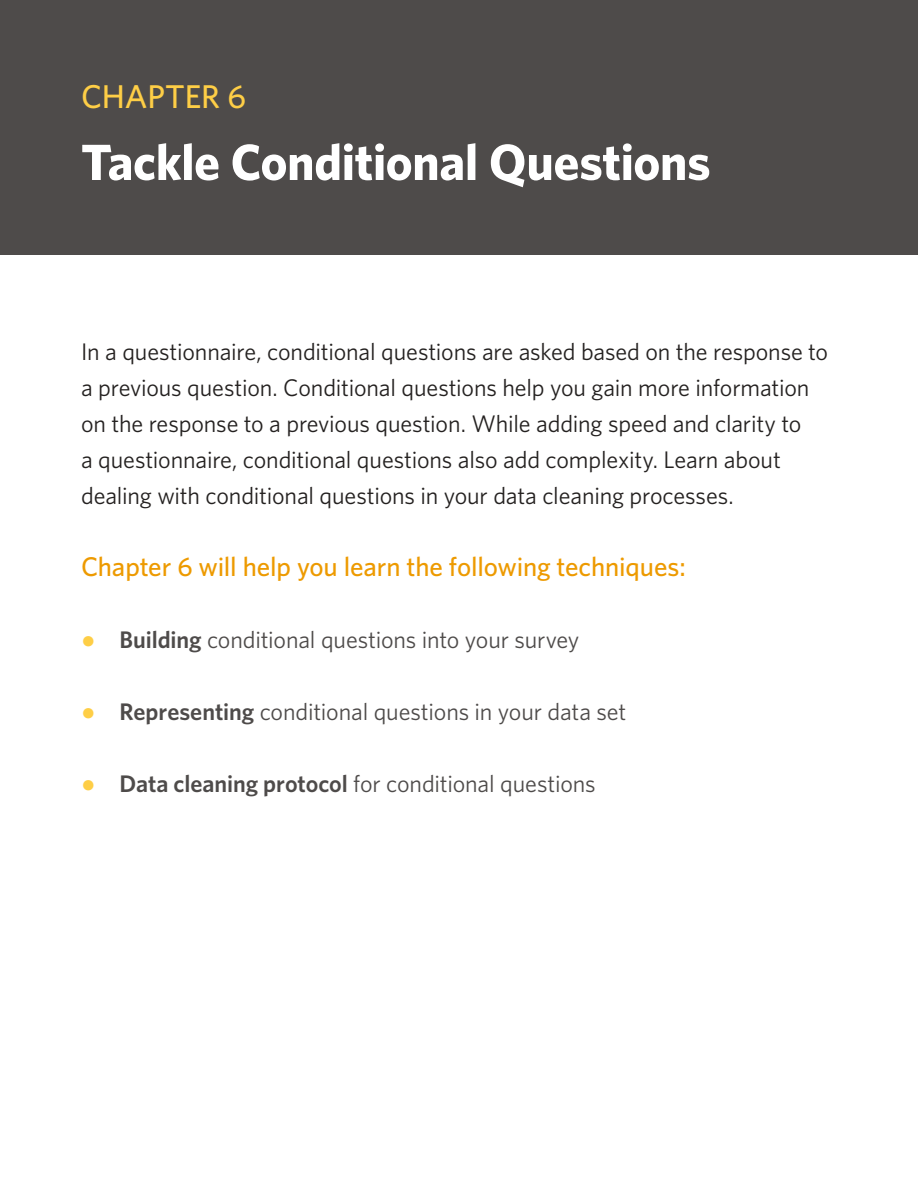
<style>
.page{position:relative;width:918px;height:1188px;background:#fff}
.page>*{position:absolute;margin:0;border:0;box-sizing:border-box;transform-origin:0 0}
.t1{font:700 51px "Whitney HTF";letter-spacing:-.005em;color:#fff}
.t2{font:500 33px "Whitney HTF";letter-spacing:-.005em;color:#fece46}
.t3{font:500 27px "Whitney HTF";letter-spacing:-.005em;color:#ed9a00}
.t4{font:24px/36px "Whitney HTF";letter-spacing:-.005em;color:#242120}
.t5{font:24px "Whitney HTF";letter-spacing:-.01em;color:#4e4b4a}
.s1{font-family:"Arial";color:#fece46}
.s2{font-weight:600}
</style>
<div class="page">
<div style="left:0;top:0;width:918px;height:254px;background:#4e4b4a"></div>
<h2 class="t2" style="left:81px;top:77px;width:167px">CHAPTER 6</h2>
<h1 class="t1" style="left:81px;top:131px;width:631px">Tackle Conditional Questions</h1>
<p class="t4" style="left:81px;top:333px;width:749px">In a questionnaire, conditional questions are asked based on the response to a previous question. Conditional questions help you gain more information on the response to a previous question. While adding speed and clarity to<br>a questionnaire, conditional questions also add complexity. Learn about dealing with conditional questions in your data cleaning processes.</p>
<p class="t3" style="left:81px;top:550px;width:606px">Chapter 6 will help you learn the following techniques:</p>
<p class="t5" style="left:81px;top:625px;width:500px"><span class="s1">●</span> <span class="s2">Building</span> conditional questions into your survey</p>
<p class="t5" style="left:81px;top:697px;width:547px"><span class="s1">●</span> <span class="s2">Representing</span> conditional questions in your data set</p>
<p class="t5" style="left:81px;top:769px;width:516px"><span class="s1">●</span> <span class="s2">Data cleaning protocol</span> for conditional questions</p>
</div>
